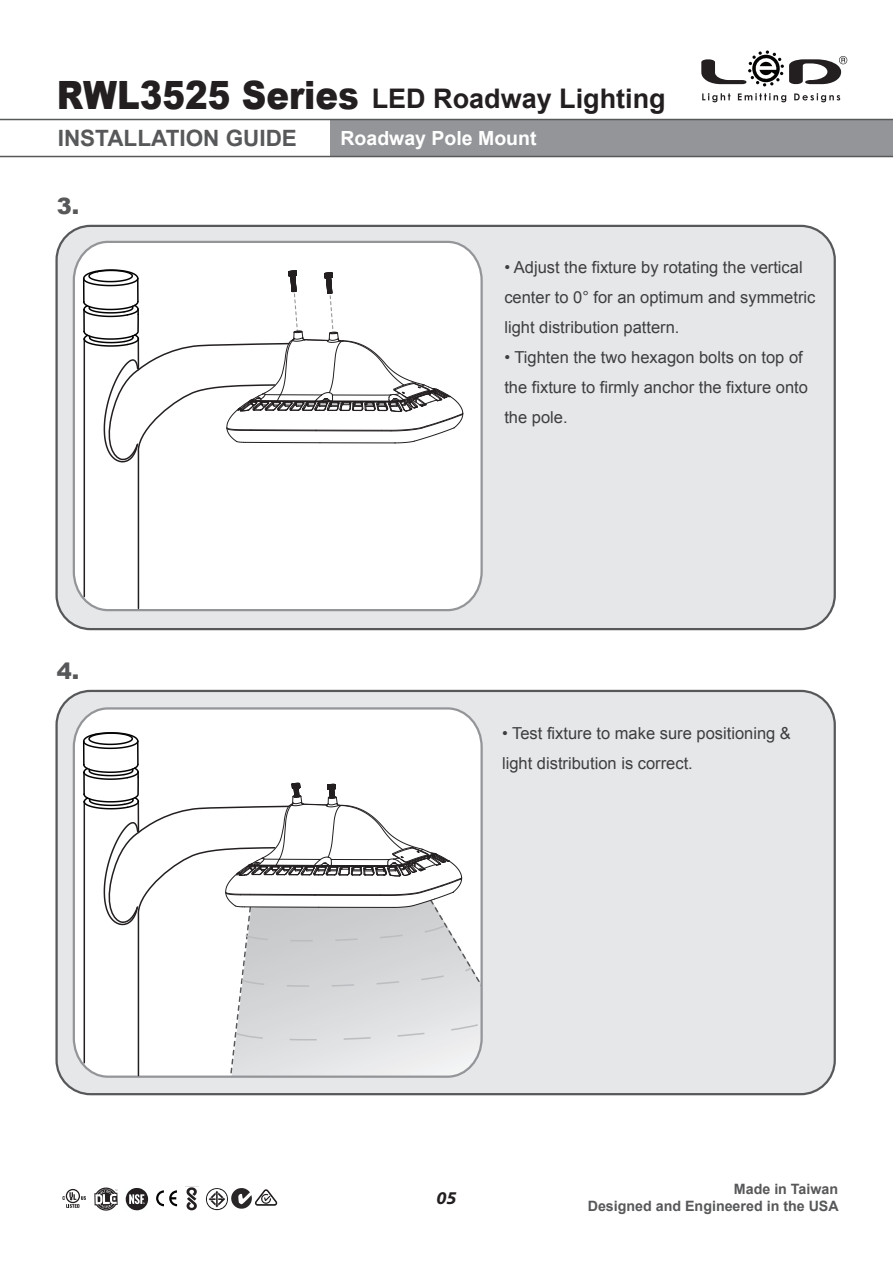
<style>
.page{position:relative;width:893px;height:1263px;background:#fff}
.page>*{position:absolute;margin:0;border:0;box-sizing:border-box;transform-origin:0 0}
.t1{font:700 27px "Arial";color:#231f20}
.t2{font:700 22.5px "Arial";color:#57585a}
.t3{font:900 22.5px "Arial";color:#57585a}
.t4{font:700 19.5px "Arial";color:#fff}
.t5{font:italic 700 18px "Myriad Pro";color:#231f20;scale:1.04 1}
.t6{font:16.5px/30px "Arial";color:#3e3e3f}
.t7{font:700 14.25px/17.1px "Arial";color:#57585a;text-align:right}
.s1{font-weight:900;font-size:39px}
</style>
<div class="page">
<div style="left:331px;top:119px;width:562px;height:37px;background:#939598"></div>
<hr style="left:0;top:119px;width:893px;height:1px;background:#57585a">
<hr style="left:0;top:156px;width:893px;height:1px;background:#57585a">
<div style="left:57px;top:691px;width:778px;height:403px;background:#e6e7e9;border-radius:34px"></div>
<div style="left:55px;top:690px;width:781px;height:405px;border:2px solid #57585a;border-radius:34px"></div>
<svg style="left:72px;top:707px;width:411px;height:371px"></svg>
<div style="left:57px;top:226px;width:778px;height:403px;background:#e6e7e9;border-radius:34px"></div>
<div style="left:55px;top:225px;width:781px;height:405px;border:2px solid #57585a;border-radius:34px"></div>
<svg style="left:72px;top:240px;width:411px;height:372px"></svg>
<hr style="left:138px;top:450px;width:1px;height:158px;background:#231f20">
<hr style="left:84px;top:338px;width:1px;height:258px;background:#231f20">
<svg style="left:82px;top:269px;width:382px;height:194px"></svg>
<hr style="left:137px;top:741px;width:2px;height:23px;background:#030303">
<hr style="left:83px;top:741px;width:2px;height:24px;background:#030303">
<svg style="left:82px;top:731px;width:57px;height:19px"></svg>
<svg style="left:82px;top:763px;width:400px;height:314px"></svg>
<svg style="left:701px;top:50px;width:146px;height:37px"></svg>
<svg style="left:702px;top:93px;width:28px;height:9px"></svg>
<svg style="left:738px;top:93px;width:48px;height:9px"></svg>
<svg style="left:794px;top:93px;width:46px;height:9px"></svg>
<svg style="left:66px;top:1189px;width:14px;height:14px"></svg>
<svg style="left:67px;top:1190px;width:12px;height:12px"></svg>
<svg style="left:62px;top:1192px;width:24px;height:16px"></svg>
<svg style="left:156px;top:1190px;width:21px;height:16px"></svg>
<svg style="left:94px;top:1187px;width:24px;height:24px"></svg>
<svg style="left:126px;top:1188px;width:22px;height:22px"></svg>
<svg style="left:186px;top:1187px;width:11px;height:23px"></svg>
<svg style="left:205px;top:1188px;width:72px;height:23px"></svg>
<h1 class="t1" style="left:57px;top:81px;width:611px"><span class="s1">RWL3525 Series</span> LED Roadway Lighting</h1>
<p class="t4" style="left:340px;top:125px;width:198px">Roadway Pole Mount</p>
<h2 class="t2" style="left:58px;top:124px;width:241px">INSTALLATION GUIDE</h2>
<h2 class="t3" style="left:57px;top:189px;width:24px">3.</h2>
<h2 class="t3" style="left:57px;top:654px;width:24px">4.</h2>
<p class="t6" style="left:504px;top:252px;width:313px">• Adjust the fixture by rotating the vertical center to 0° for an optimum and symmetric light distribution pattern.</p>
<p class="t6" style="left:504px;top:342px;width:305px">• Tighten the two hexagon bolts on top of the fixture to firmly anchor the fixture onto the pole.</p>
<p class="t6" style="left:502px;top:719px;width:290px">• Test fixture to make sure positioning &amp; light distribution is correct.</p>
<p class="t5" style="left:436px;top:1186px;width:21px">05</p>
<p class="t7" style="left:588px;top:1181px;width:253px">Made in Taiwan<br>Designed and Engineered in the USA</p>
</div>
